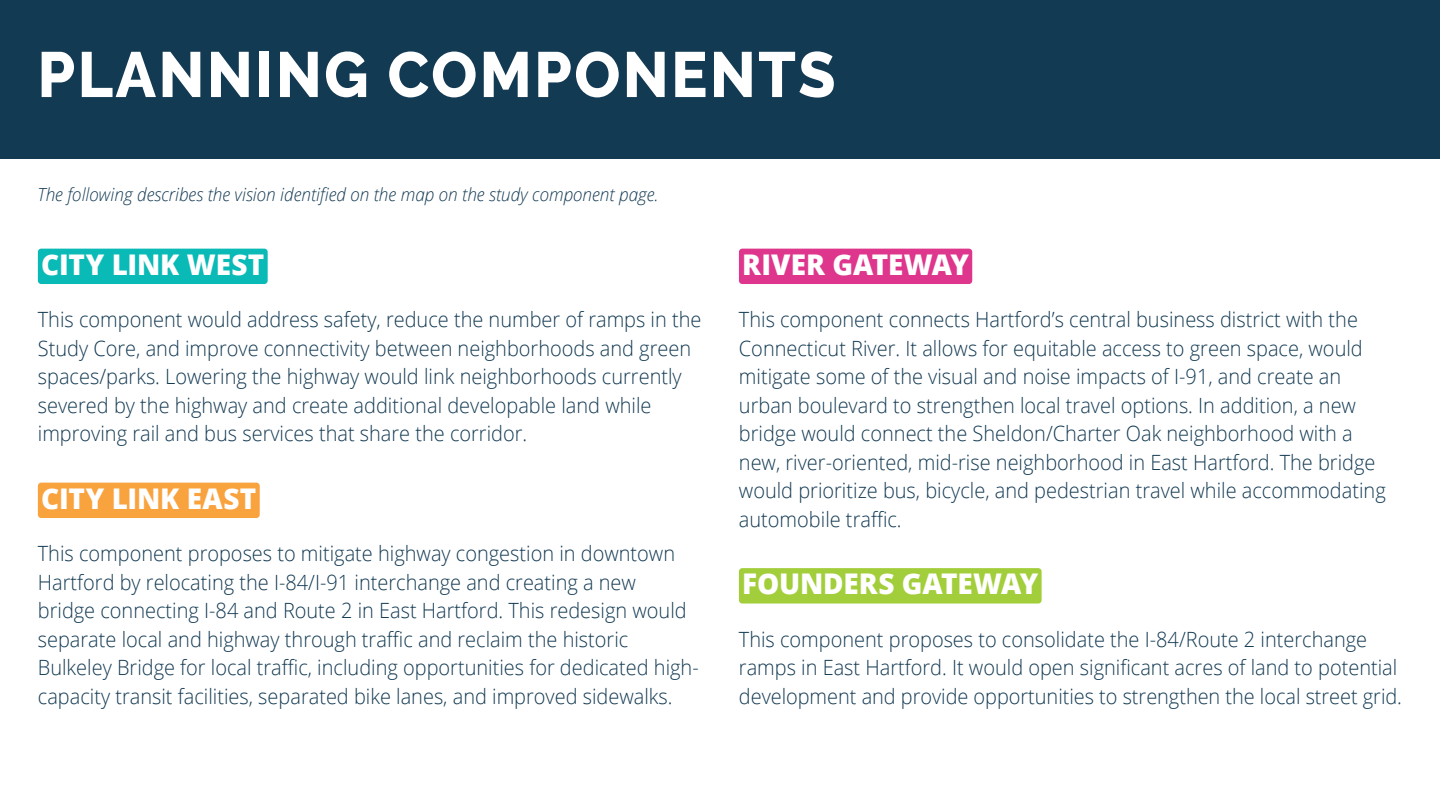
<style>
.page{position:relative;width:1440px;height:810px;background:#fff}
.page>*{position:absolute;margin:0;border:0;box-sizing:border-box;transform-origin:0 0}
.t1{font:800 63.75px "Raleway";letter-spacing:.04em;color:#fff;scale:.95 1}
.t2{font:800 28.5px "Open Sans";letter-spacing:-.005em;color:#fff}
.t3{font:300 21px/28.5px "Open Sans";color:#133a53;scale:.95 1}
.t4{font:italic 300 18px "Open Sans";color:#133a53;scale:.95 1}
</style>
<div class="page">
<div style="left:38px;top:249px;width:230px;height:35px;background:#09bab6;border-radius:3px"></div>
<div style="left:38px;top:483px;width:222px;height:35px;background:#f9a33f;border-radius:3px"></div>
<div style="left:739px;top:249px;width:233px;height:35px;background:#de368c;border-radius:3px"></div>
<div style="left:739px;top:568px;width:303px;height:36px;background:#a3ce3b;border-radius:3px"></div>
<div style="left:0;top:0;width:1440px;height:159px;background:#133a53"></div>
<h1 class="t1" style="left:38px;top:38px;width:842px">PLANNING COMPONENTS</h1>
<p class="t4" style="left:38px;top:182px;width:655px">The following describes the vision identified on the map on the study component page.</p>
<h2 class="t2" style="left:41px;top:243px;width:225px">CITY LINK WEST</h2>
<p class="t3" style="left:38px;top:305px;width:700px">This component would address safety, reduce the number of ramps in the Study Core, and improve connectivity between neighborhoods and green spaces/parks. Lowering the highway would link neighborhoods currently severed by the highway and create additional developable land while improving rail and bus services that share the corridor.</p>
<h2 class="t2" style="left:41px;top:477px;width:217px">CITY LINK EAST</h2>
<p class="t3" style="left:38px;top:539px;width:697px">This component proposes to mitigate highway congestion in downtown Hartford by relocating the I-84/I-91 interchange and creating a new<br>bridge connecting I-84 and Route 2 in East Hartford. This redesign would separate local and highway through traffic and reclaim the historic Bulkeley Bridge for local traffic, including opportunities for dedicated high&shy;capacity transit facilities, separated bike lanes, and improved sidewalks.</p>
<h2 class="t2" style="left:742px;top:243px;width:228px">RIVER GATEWAY</h2>
<p class="t3" style="left:739px;top:305px;width:682px">This component connects Hartford’s central business district with the Connecticut River. It allows for equitable access to green space, would mitigate some of the visual and noise impacts of I-91, and create an urban boulevard to strengthen local travel options. In addition, a new bridge would connect the Sheldon/Charter Oak neighborhood with a new, river-oriented, mid-rise neighborhood in East Hartford. The bridge would prioritize bus, bicycle, and pedestrian travel while accommodating automobile traffic.</p>
<h2 class="t2" style="left:742px;top:562px;width:297px">FOUNDERS GATEWAY</h2>
<p class="t3" style="left:739px;top:624px;width:700px">This component proposes to consolidate the I-84/Route 2 interchange ramps in East Hartford. It would open significant acres of land to potential development and provide opportunities to strengthen the local street grid.</p>
</div>
